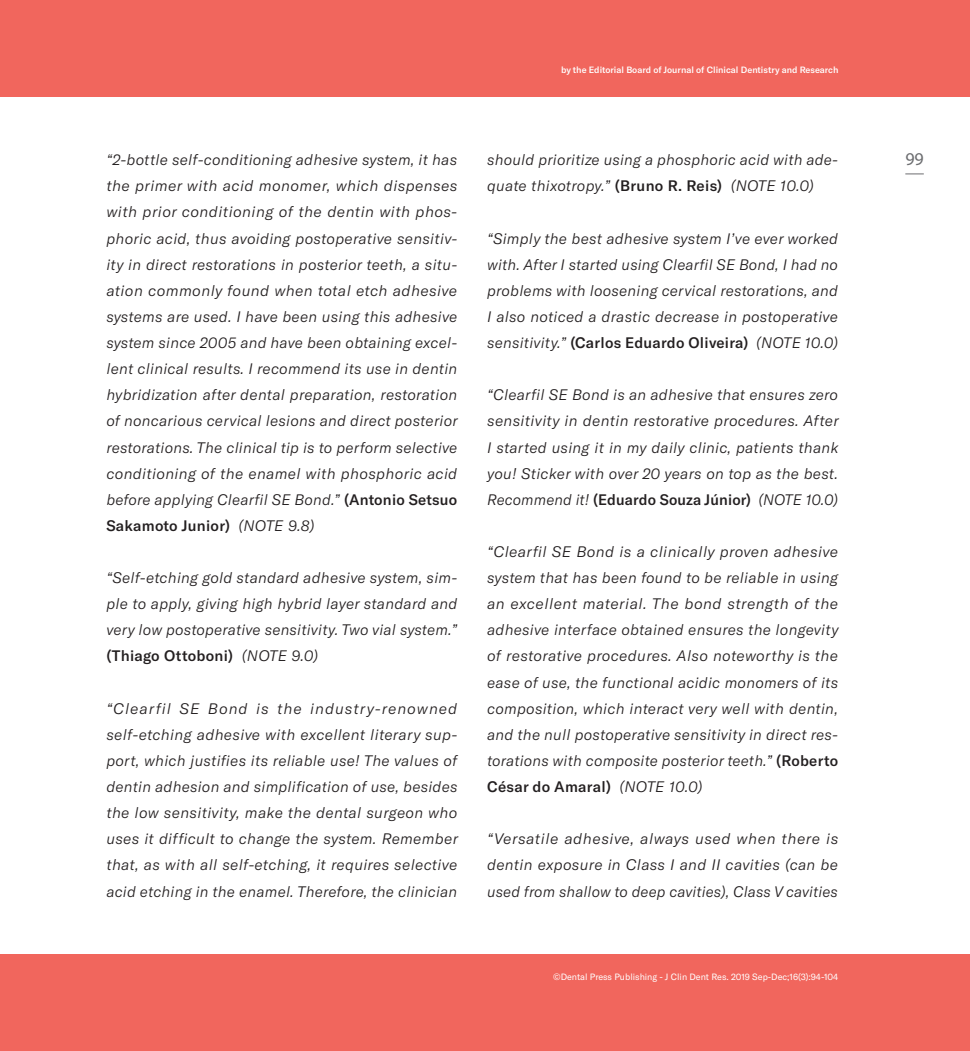
<style>
.page{position:relative;width:970px;height:1051px;background:#fff}
.page>*{position:absolute;margin:0;border:0;box-sizing:border-box;transform-origin:0 0}
.t1{font:18px "Myriad Pro";color:#6c6d70}
.t2{font:italic 300 15px/26.1px "GT America";letter-spacing:.015em;color:#231f20;text-align:justify}
.t3{font:9px "GT America";color:#fff}
.t4{font:500 9px "GT America";color:#fff}
.s1{font-weight:500;font-style:normal}
</style>
<div class="page">
<div style="left:0;top:0;width:969px;height:96px;background:#f1665d"></div>
<div style="left:0;top:954px;width:969px;height:96px;background:#f1665d"></div>
<svg style="left:905px;top:173px;width:18px;height:1px"></svg>
<p class="t4" style="left:561px;top:64px;width:279px">by the Editorial Board of Journal of Clinical Dentistry and Research</p>
<p class="t2" style="left:106px;top:147px;width:352px">“2-bottle self-conditioning adhesive system, it has</p>
<p class="t1" style="left:905px;top:148px;width:20px">99</p>
<p class="t2" style="left:106px;top:173px;width:353px">the primer with acid monomer, which dispenses with prior conditioning of the dentin with phos&shy;phoric acid, thus avoiding postoperative sensitiv&shy;ity in direct restorations in posterior teeth, a situ&shy;ation commonly found when total etch adhesive systems are used. I have been using this adhesive system since 2005 and have been obtaining excel&shy;lent clinical results. I recommend its use in dentin hybridization after dental preparation, restoration of noncarious cervical lesions and direct posterior restorations. The clinical tip is to perform selective conditioning of the enamel with phosphoric acid before applying Clearfil SE Bond.” <span class="s1">(Antonio Setsuo Sakamoto Junior)</span> (NOTE 9.8)</p>
<p class="t2" style="left:106px;top:564px;width:352px">“Self-etching gold standard adhesive system, sim&shy;ple to apply, giving high hybrid layer standard and very low postoperative sensitivity. Two vial system.” <span class="s1">(Thiago Ottoboni)</span> (NOTE 9.0)</p>
<p class="t2" style="left:106px;top:695px;width:353px">“Clearfil SE Bond is the industry-renowned self-etching adhesive with excellent literary sup&shy;port, which justifies its reliable use! The values of dentin adhesion and simplification of use, besides the low sensitivity, make the dental surgeon who uses it difficult to change the system. Remember that, as with all self-etching, it requires selective acid etching in the enamel. Therefore, the clinician</p>
<p class="t2" style="left:487px;top:147px;width:352px">should prioritize using a phosphoric acid with ade&shy;quate thixotropy.” <span class="s1">(Bruno R. Reis)</span> (NOTE 10.0)</p>
<p class="t2" style="left:487px;top:225px;width:352px">“Simply the best adhesive system I’ve ever worked with. After I started using Clearfil SE Bond, I had no problems with loosening cervical restorations, and I also noticed a drastic decrease in postoperative sensitivity.” <span class="s1">(Carlos Eduardo Oliveira)</span> (NOTE 10.0)</p>
<p class="t2" style="left:487px;top:382px;width:353px">“Clearfil SE Bond is an adhesive that ensures zero sensitivity in dentin restorative procedures. After I started using it in my daily clinic, patients thank you! Sticker with over 20 years on top as the best.<br>Recommend it! <span class="s1">(Eduardo Souza Júnior)</span> (NOTE 10.0)</p>
<p class="t2" style="left:487px;top:538px;width:353px">“Clearfil SE Bond is a clinically proven adhesive system that has been found to be reliable in using an excellent material. The bond strength of the adhesive interface obtained ensures the longevity of restorative procedures. Also noteworthy is the ease of use, the functional acidic monomers of its composition, which interact very well with dentin, and the null postoperative sensitivity in direct res&shy;torations with composite posterior teeth.” <span class="s1">(Roberto César do Amaral)</span> (NOTE 10.0)</p>
<p class="t2" style="left:487px;top:825px;width:352px">“Versatile adhesive, always used when there is dentin exposure in Class I and II cavities (can be used from shallow to deep cavities), Class V cavities</p>
<p class="t3" style="left:553px;top:971px;width:286px">©Dental Press Publishing - J Clin Dent Res. 2019 Sep-Dec;16(3):94-104</p>
</div>
